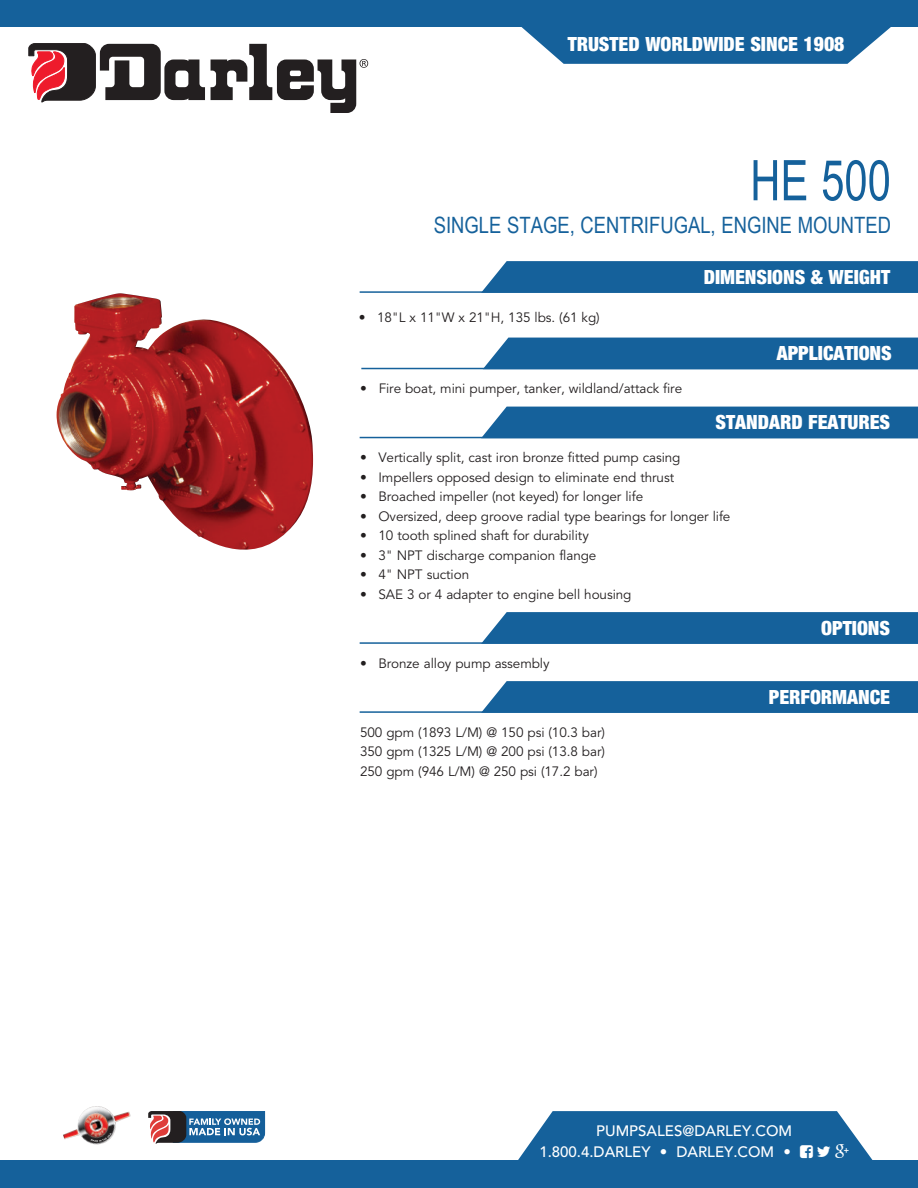
<style>
.page{position:relative;width:918px;height:1188px;background:#fff}
.page>*{position:absolute;margin:0;border:0;box-sizing:border-box;transform-origin:0 0}
.t1{font:56.1px "Arial Narrow";color:#15619b;scale:.91 1}
.t2{font:22.5px "Arial Narrow";color:#15619b}
.t3{font:21px "Sans Black Condensed DTC";color:#fff}
.New_Specify{font:500 15px "Avenir";color:#fff}
.BODY_COPY{font:13.5px "Avenir";letter-spacing:-.005em;color:#231f20}
</style>
<div class="page">
<img style="left:57px;top:293px;width:256px;height:257px">
<div style="left:0;top:0;width:918px;height:27px;background:#15619b"></div>
<svg style="left:29px;top:44px;width:176px;height:58px"></svg>
<svg style="left:211px;top:44px;width:157px;height:69px"></svg>
<svg style="left:521px;top:27px;width:370px;height:37px;background:#3174a7"></svg>
<div style="left:0;top:1160px;width:918px;height:28px;background:#15619b"></div>
<div style="left:483px;top:338px;width:435px;height:30px;background:#15619b"></div>
<div style="left:481px;top:407px;width:437px;height:30px;background:#15619b"></div>
<div style="left:482px;top:612px;width:436px;height:30px;background:#15619b"></div>
<div style="left:482px;top:681px;width:436px;height:30px;background:#15619b"></div>
<hr style="left:361px;top:368px;width:557px;height:1px;background:#15619b">
<hr style="left:360px;top:437px;width:558px;height:1px;background:#15619b">
<hr style="left:360px;top:642px;width:558px;height:2px;background:#15619b">
<hr style="left:360px;top:711px;width:558px;height:2px;background:#15619b">
<div style="left:482px;top:261px;width:436px;height:30px;background:#15619b"></div>
<hr style="left:360px;top:291px;width:558px;height:2px;background:#15619b">
<img style="left:63px;top:1106px;width:68px;height:39px">
<img style="left:91px;top:1133px;width:21px;height:8px">
<svg style="left:148px;top:1111px;width:117px;height:33px;background:#5b7594"></svg>
<svg style="left:518px;top:1111px;width:355px;height:49px;background:#2c71a5"></svg>
<p class="t3" style="left:568px;top:31px;width:278px">TRUSTED WORLDWIDE SINCE 1908</p>
<p class="t1" style="left:750px;top:139px;width:156px">HE 500</p>
<p class="t2" style="left:434px;top:208px;width:459px">SINGLE STAGE, CENTRIFUGAL, ENGINE MOUNTED</p>
<p class="BODY_COPY" style="left:359px;top:310px;width:242px">• 18"L x 11"W x 21"H, 135 lbs. (61 kg)</p>
<p class="BODY_COPY" style="left:360px;top:381px;width:323px">• Fire boat, mini pumper, tanker, wildland/attack fire</p>
<p class="t3" style="left:704px;top:264px;width:188px">DIMENSIONS &amp; WEIGHT</p>
<p class="t3" style="left:777px;top:340px;width:117px">APPLICATIONS</p>
<p class="t3" style="left:716px;top:409px;width:176px">STANDARD FEATURES</p>
<p class="BODY_COPY" style="left:360px;top:450px;width:322px">• Vertically split, cast iron bronze fitted pump casing</p>
<p class="BODY_COPY" style="left:360px;top:469px;width:316px">• Impellers opposed design to eliminate end thrust</p>
<p class="BODY_COPY" style="left:360px;top:489px;width:285px">• Broached impeller (not keyed) for longer life</p>
<p class="BODY_COPY" style="left:360px;top:508px;width:372px">• Oversized, deep groove radial type bearings for longer life</p>
<p class="BODY_COPY" style="left:360px;top:528px;width:230px">• 10 tooth splined shaft for durability</p>
<p class="BODY_COPY" style="left:360px;top:547px;width:238px">• 3" NPT discharge companion flange</p>
<p class="BODY_COPY" style="left:360px;top:567px;width:111px">• 4" NPT suction</p>
<p class="BODY_COPY" style="left:360px;top:586px;width:273px">• SAE 3 or 4 adapter to engine bell housing</p>
<p class="BODY_COPY" style="left:360px;top:655px;width:191px">• Bronze alloy pump assembly</p>
<p class="BODY_COPY" style="left:360px;top:724px;width:246px">500 gpm (1893 L/M) @ 150 psi (10.3 bar)</p>
<p class="BODY_COPY" style="left:360px;top:744px;width:246px">350 gpm (1325 L/M) @ 200 psi (13.8 bar)</p>
<p class="BODY_COPY" style="left:360px;top:763px;width:239px">250 gpm (946 L/M) @ 250 psi (17.2 bar)</p>
<p class="t3" style="left:821px;top:615px;width:70px">OPTIONS</p>
<p class="t3" style="left:769px;top:684px;width:123px">PERFORMANCE</p>
<p class="New_Specify" style="left:596px;top:1122px;width:197px">PUMPSALES@DARLEY.COM</p>
<p class="New_Specify" style="left:539px;top:1143px;width:253px">1.800.4.DARLEY • DARLEY.COM •</p>
</div>
